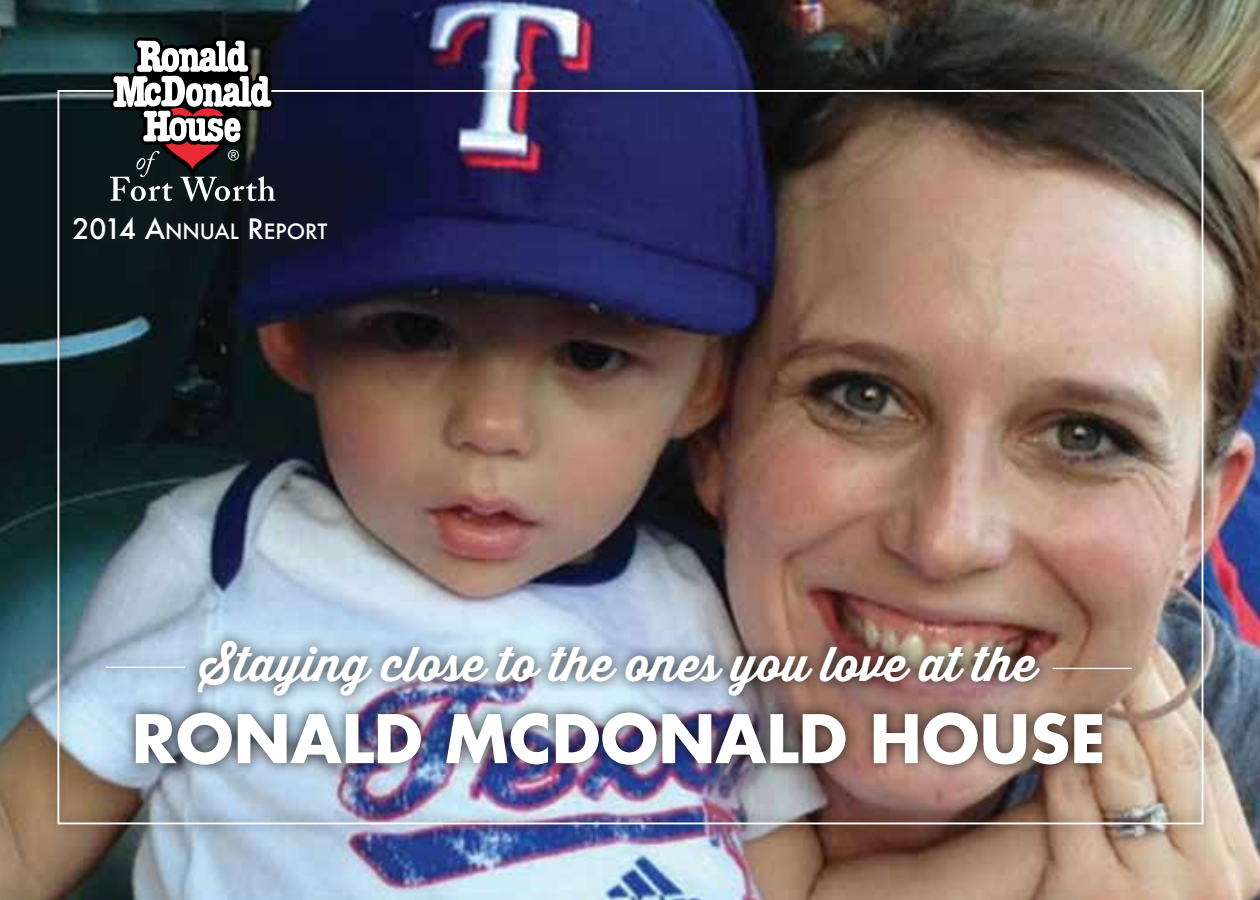
<style>
.page{position:relative;width:1260px;height:900px;background:#fff}
.page>*{position:absolute;margin:0;border:0;box-sizing:border-box;transform-origin:0 0}
.t1{font:700 65px "Futura";color:#fff}
.t2{font:700 47.5px "Thirsty Script";color:#fff}
.t3{font:500 20.5px "Futura";color:#fff}
.s1{font-size:27.5px}
</style>
<div class="page">
<img style="left:0;top:0;width:1260px;height:900px">
<div style="left:44px;top:76px;width:1173px;height:762px;background:#000;opacity:.75"></div>
<svg style="left:110px;top:37px;width:165px;height:164px"></svg>
<p class="t3" style="left:73px;top:218px;width:256px"><span class="s1">2014 A</span>NNUAL <span class="s1">R</span>EPORT</p>
<p class="t2" style="left:201px;top:628px;width:838px">Staying close to the ones you love at the</p>
<h1 class="t1" style="left:132px;top:696px;width:976px">RONALD MCDONALD HOUSE</h1>
</div>
